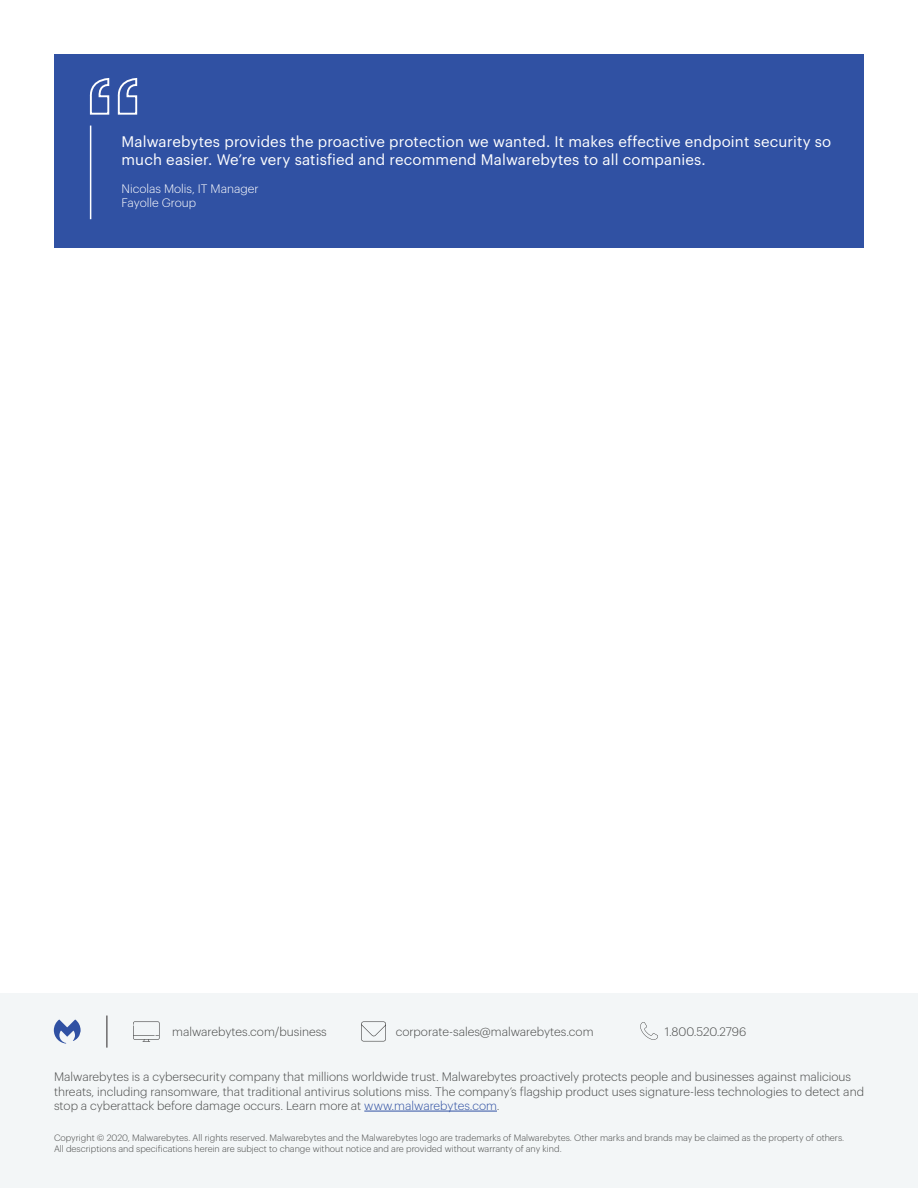
<style>
.page{position:relative;width:918px;height:1188px;background:#fff}
.page>*{position:absolute;margin:0;border:0;box-sizing:border-box;transform-origin:0 0}
.t1{font:15px/18px "Graphik";letter-spacing:.01em;color:#fff}
.t2{font:300 12px/14.4px "Graphik";color:#484948}
.t3{font:300 12px/14.4px "Graphik";color:#fff}
.t4{font:300 9px/10.8px "Graphik";color:#484948}
.s1{color:#3051a3}
</style>
<div class="page">
<div style="left:0;top:993px;width:918px;height:195px;background:#f3f6f7"></div>
<hr style="left:106px;top:1016px;width:2px;height:32px;background:#6d6b6c">
<hr style="left:364px;top:1111px;width:133px;height:1px;background:#3051a3">
<svg style="left:361px;top:1021px;width:25px;height:20px"></svg>
<svg style="left:640px;top:1022px;width:18px;height:18px"></svg>
<svg style="left:133px;top:1021px;width:27px;height:21px"></svg>
<svg style="left:54px;top:1020px;width:27px;height:24px"></svg>
<div style="left:54px;top:54px;width:810px;height:194px;background:#3051a3"></div>
<hr style="left:90px;top:126px;width:1px;height:93px;background:#fff">
<svg style="left:89px;top:78px;width:49px;height:37px"></svg>
<p class="t1" style="left:122px;top:131px;width:711px">Malwarebytes provides the proactive protection we wanted. It makes effective endpoint security so much easier. We’re very satisfied and recommend Malwarebytes to all companies.</p>
<p class="t3" style="left:122px;top:181px;width:139px">Nicolas Molis, IT Manager<br>Fayolle Group</p>
<p class="t2" style="left:172px;top:1024px;width:156px">malwarebytes.com/business</p>
<p class="t2" style="left:396px;top:1024px;width:199px">corporate-sales@malwarebytes.com</p>
<p class="t2" style="left:665px;top:1024px;width:83px">1.800.520.2796</p>
<p class="t2" style="left:54px;top:1069px;width:812px">Malwarebytes is a cybersecurity company that millions worldwide trust. Malwarebytes proactively protects people and businesses against malicious threats, including ransomware, that traditional antivirus solutions miss. The company’s flagship product uses signature-less technologies to detect and stop a cyberattack before damage occurs. Learn more at <span class="s1">www.malwarebytes.com</span>.</p>
<p class="t4" style="left:54px;top:1132px;width:792px">Copyright © 2020, Malwarebytes. All rights reserved. Malwarebytes and the Malwarebytes logo are trademarks of Malwarebytes. Other marks and brands may be claimed as the property of others.<br>All descriptions and specifications herein are subject to change without notice and are provided without warranty of any kind.</p>
</div>
